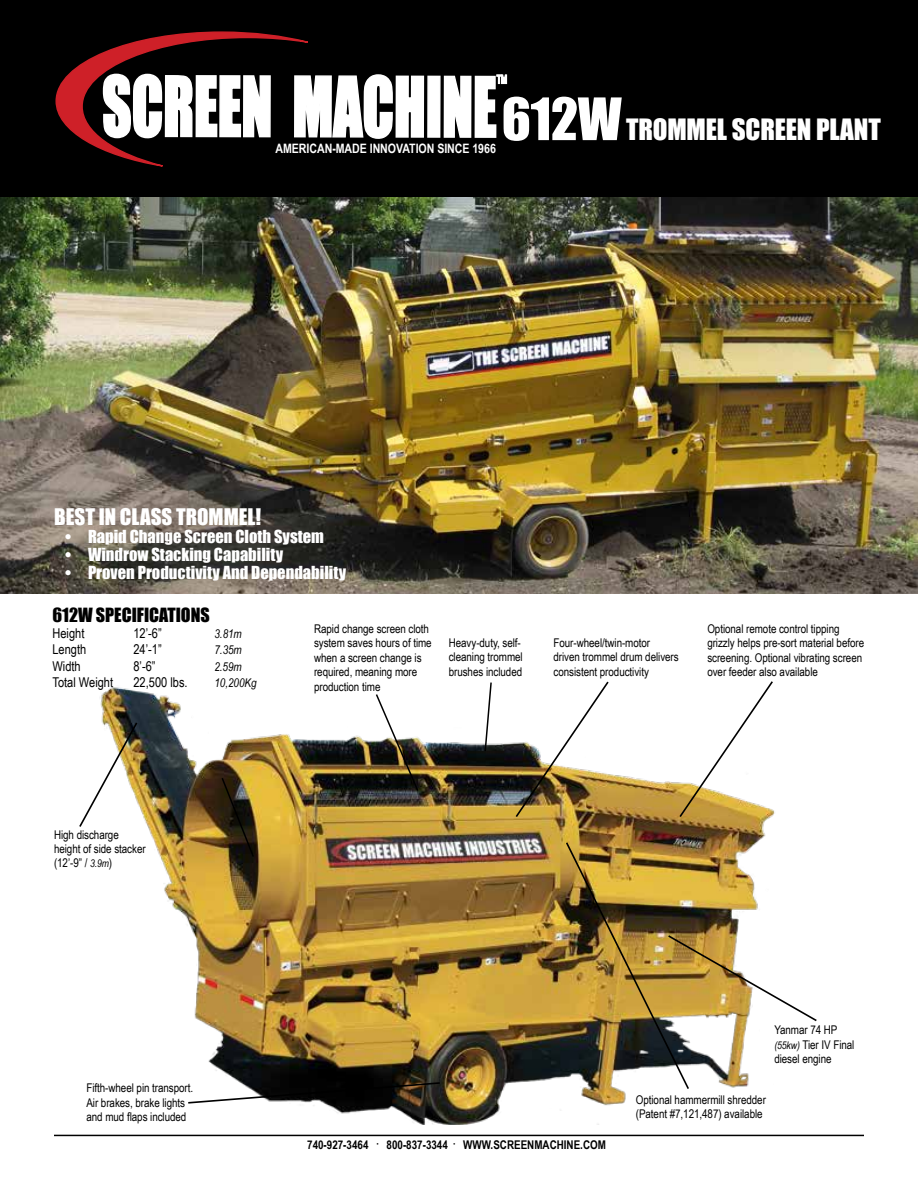
<style>
.page{position:relative;width:918px;height:1188px;background:#fff}
.page>*{position:absolute;margin:0;border:0;box-sizing:border-box;transform-origin:0 0}
.t1{font:27px "Impact";letter-spacing:-.005em;color:#fff}
.t2{font:21px "Impact";color:#fff}
.t3{font:18px "Impact";color:#000}
.t4{font:16.5px "Impact";color:#fff}
.t5{font:13.5px "Arial Narrow";color:#000}
.t6{font:700 12.9px "Arial Narrow";letter-spacing:-.005em;color:#fff}
.t7{font:12px/14.4px "Arial Narrow";letter-spacing:-.005em;color:#000}
.t8{font:700 12px "Arial Narrow";color:#000}
.t9{font:italic 12px "Arial Narrow";color:#000}
.s1{font-size:54px}
.s2{font-style:italic;font-size:10.5px}
</style>
<div class="page">
<img style="left:54px;top:687px;width:810px;height:450px">
<img style="left:0;top:197px;width:918px;height:397px">
<div style="left:0;top:0;width:918px;height:197px;background:#000"></div>
<div style="left:428px;top:76px;width:12px;height:61px;background:#fff"></div>
<div style="left:427px;top:76px;width:14px;height:62px;border:1px solid #fff"></div>
<svg style="left:56px;top:31px;width:369px;height:136px"></svg>
<svg style="left:443px;top:74px;width:65px;height:64px"></svg>
<img style="left:78px;top:721px;width:61px;height:108px">
<img style="left:514px;top:681px;width:96px;height:138px">
<svg style="left:678px;top:681px;width:97px;height:138px"></svg>
<svg style="left:186px;top:1081px;width:256px;height:24px"></svg>
<img style="left:564px;top:841px;width:255px;height:250px">
<img style="left:375px;top:693px;width:45px;height:100px">
<svg style="left:484px;top:682px;width:9px;height:71px"></svg>
<svg style="left:220px;top:776px;width:35px;height:83px;background:#403419"></svg>
<hr style="left:54px;top:1135px;width:810px;height:1px;background:#000">
<h1 class="t1" style="left:502px;top:109px;width:381px"><span class="s1">612W</span> TROMMEL SCREEN PLANT</h1>
<p class="t6" style="left:275px;top:139px;width:222px">AMERICAN-MADE INNOVATION SINCE 1966</p>
<h2 class="t2" style="left:54px;top:501px;width:208px">BEST IN CLASS TROMMEL!</h2>
<h3 class="t4" style="left:65px;top:524px;width:261px">● Rapid Change Screen Cloth System</h3>
<h3 class="t4" style="left:65px;top:542px;width:220px">● Windrow Stacking Capability</h3>
<h3 class="t4" style="left:65px;top:560px;width:283px">● Proven Productivity And Dependability</h3>
<h3 class="t3" style="left:53px;top:601px;width:159px">612W SPECIFICATIONS</h3>
<p class="t5" style="left:53px;top:624px;width:33px">Height</p>
<p class="t5" style="left:134px;top:624px;width:30px">12’-6”</p>
<p class="t9" style="left:215px;top:626px;width:29px">3.81m</p>
<p class="t5" style="left:53px;top:640px;width:35px">Length</p>
<p class="t5" style="left:134px;top:640px;width:30px">24’-1”</p>
<p class="t9" style="left:215px;top:642px;width:29px">7.35m</p>
<p class="t5" style="left:53px;top:656px;width:30px">Width</p>
<p class="t5" style="left:134px;top:656px;width:24px">8’-6”</p>
<p class="t9" style="left:215px;top:658px;width:29px">2.59m</p>
<p class="t5" style="left:53px;top:672px;width:62px">Total Weight</p>
<p class="t5" style="left:134px;top:672px;width:56px">22,500 lbs.</p>
<p class="t9" style="left:215px;top:674px;width:44px">10,200Kg</p>
<p class="t7" style="left:314px;top:621px;width:119px">Rapid change screen cloth system saves hours of time when a screen change is required, meaning more production time</p>
<p class="t7" style="left:449px;top:635px;width:76px">Heavy-duty, self&shy;cleaning trommel brushes included</p>
<p class="t7" style="left:554px;top:635px;width:127px">Four-wheel/twin-motor driven trommel drum delivers consistent productivity</p>
<p class="t7" style="left:707px;top:621px;width:158px">Optional remote control tipping grizzly helps pre-sort material before screening. Optional vibrating screen over feeder also available</p>
<p class="t7" style="left:54px;top:827px;width:93px">High discharge height of side stacker (12’-9” / <span class="s2">3.9m</span>)</p>
<p class="t7" style="left:86px;top:1080px;width:108px">Fifth-wheel pin transport.<br>Air brakes, brake lights and mud flaps included</p>
<p class="t7" style="left:774px;top:1022px;width:82px">Yanmar 74 HP <span class="s2">(55kw)</span> Tier IV Final diesel engine</p>
<p class="t7" style="left:636px;top:1092px;width:132px">Optional hammermill shredder (Patent #7,121,487) available</p>
<p class="t8" style="left:307px;top:1136px;width:300px">740-927-3464 <sup>•</sup> 800-837-3344 <sup>•</sup> WWW.SCREENMACHINE.COM</p>
</div>
